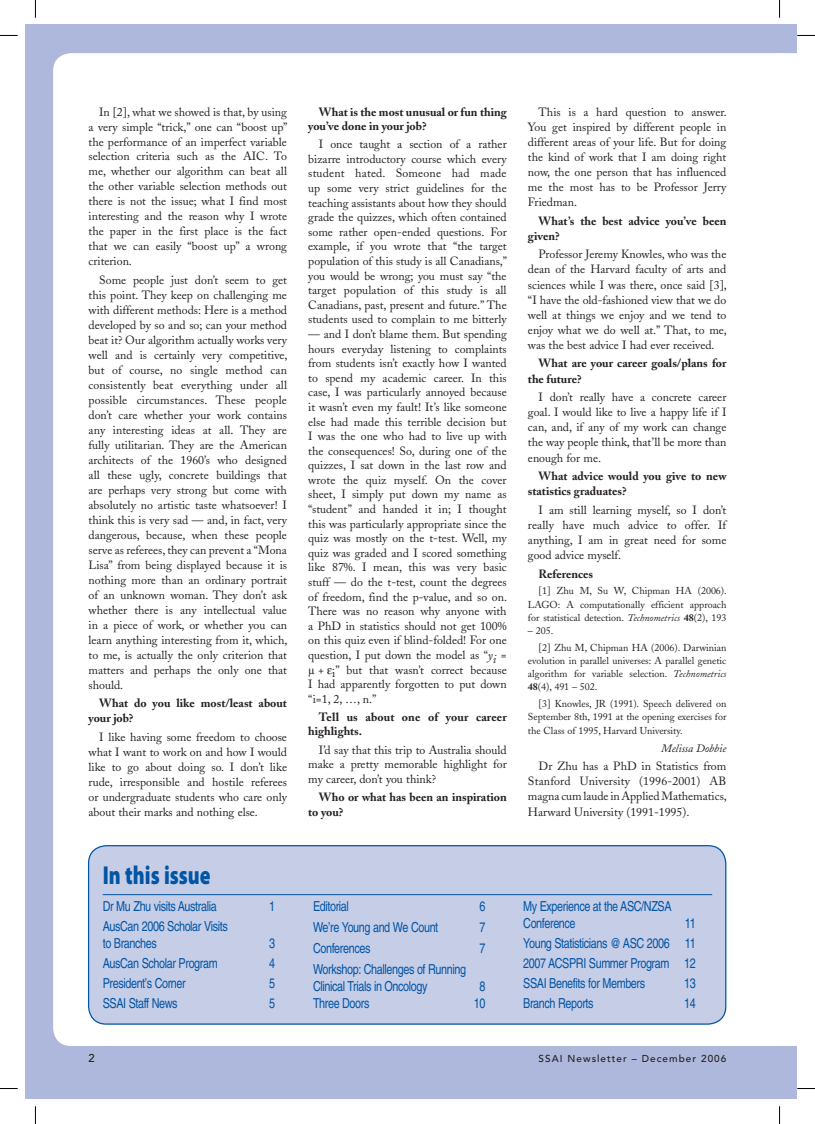
<style>
.page{position:relative;width:815px;height:1124px;background:#fff}
.page>*{position:absolute;margin:0;border:0;box-sizing:border-box;transform-origin:0 0}
.t1{font:900 26px "Myriad Pro";color:#0155a5;scale:.77 1}
.t2{font:condensed 13.75px/20.1px "Helvetica";letter-spacing:-.03em;color:#0155a5;scale:.96 1}
.t3{font:11.88px/15px "Adobe Caslon";color:#231f20;text-align:justify}
.t4{font:700 11.88px/14.6px "Adobe Caslon";color:#231f20}
.t5{font:italic 11.25px "Adobe Caslon";color:#231f20}
.t6{font:500 11.25px "Avenir";color:#231f20}
.t7{font:10px/13.2px "Adobe Caslon";color:#231f20;text-align:justify}
.t8{font:500 10px "Avenir";letter-spacing:.1em;color:#231f20}
.s1{font-style:italic}
.s2{font-family:"Times New Roman"}
.s3{font-weight:700}
</style>
<div class="page">
<div style="left:25px;top:25px;width:755px;height:1073px;background:#adb8dc"></div>
<div style="left:53px;top:53px;width:709px;height:992px;background:#fff"></div>
<div style="left:780px;top:25px;width:17px;height:1073px;background:#adb8dc"></div>
<div style="left:762px;top:53px;width:35px;height:992px;background:#fff"></div>
<div style="left:89px;top:845px;width:637px;height:178px;background:#c6cde7;border-radius:18px"></div>
<div style="left:88px;top:844px;width:638px;height:180px;border:1px solid #0155a5;border-radius:18px"></div>
<hr style="left:103px;top:894px;width:609px;height:1px;background:#0155a5">
<svg style="left:0;top:35px;width:18px;height:1px"></svg>
<svg style="left:797px;top:35px;width:18px;height:1px"></svg>
<svg style="left:0;top:1088px;width:18px;height:1px"></svg>
<svg style="left:797px;top:1088px;width:18px;height:1px"></svg>
<svg style="left:35px;top:0;width:1px;height:18px"></svg>
<svg style="left:35px;top:1106px;width:1px;height:17px"></svg>
<svg style="left:779px;top:0;width:1px;height:18px"></svg>
<svg style="left:779px;top:1106px;width:1px;height:17px"></svg>
<svg style="left:327px;top:667px;width:5px;height:7px"></svg>
<p class="t3" style="left:89px;top:105px;width:200px;text-indent:11px">In [2], what we showed is that, by using a very simple “trick,” one can “boost up” the performance of an imperfect variable selection criteria such as the AIC. To me, whether our algorithm can beat all the other variable selection methods out there is not the issue; what I find most interesting and the reason why I wrote the paper in the first place is the fact that we can easily “boost up” a wrong criterion.</p>
<p class="t3" style="left:89px;top:274px;width:200px;text-indent:11px">Some people just don’t seem to get this point. They keep on challenging me with different methods: Here is a method developed by so and so; can your method beat it? Our algorithm actually works very well and is certainly very competitive, but of course, no single method can consistently beat everything under all possible circumstances. These people don’t care whether your work contains any interesting ideas at all. They are fully utilitarian. They are the American architects of the 1960’s who designed all these ugly, concrete buildings that are perhaps very strong but come with absolutely no artistic taste whatsoever! I think this is very sad — and, in fact, very dangerous, because, when these people serve as referees, they can prevent a “Mona Lisa” from being displayed because it is nothing more than an ordinary portrait of an unknown woman. They don’t ask whether there is any intellectual value in a piece of work, or whether you can learn anything interesting from it, which, to me, is actually the only criterion that matters and perhaps the only one that should.</p>
<p class="t4" style="left:89px;top:697px;width:200px;line-height:15px;text-indent:11px">What do you like most/least about your job?</p>
<p class="t3" style="left:89px;top:730px;width:200px;text-indent:11px">I like having some freedom to choose what I want to work on and how I would like to go about doing so. I don’t like rude, irresponsible and hostile referees or undergraduate students who care only about their marks and nothing else.</p>
<h1 class="t1" style="left:103px;top:865px;width:142px">In this issue</h1>
<p class="t2" style="left:103px;top:897px;width:120px">Dr Mu Zhu visits Australia</p>
<p class="t2" style="left:269px;top:897px;width:8px">1</p>
<p class="t2" style="left:103px;top:919px;width:132px;line-height:16.5px">AusCan 2006 Scholar Visits to Branches</p>
<p class="t2" style="left:269px;top:934px;width:8px">3</p>
<p class="t2" style="left:103px;top:954px;width:121px">AusCan Scholar Program</p>
<p class="t2" style="left:269px;top:954px;width:8px">4</p>
<p class="t2" style="left:103px;top:974px;width:88px">President’s Corner</p>
<p class="t2" style="left:269px;top:974px;width:8px">5</p>
<p class="t2" style="left:103px;top:994px;width:80px">SSAI Staff News</p>
<p class="t2" style="left:269px;top:994px;width:8px">5</p>
<p class="t4" style="left:308px;top:106px;width:200px;text-indent:11px">What is the most unusual or fun thing you’ve done in your job?</p>
<p class="t3" style="left:308px;top:138px;width:200px;line-height:14.6px;text-indent:11px">I once taught a section of a rather bizarre introductory course which every student hated. Someone had made up some very strict guidelines for the teaching assistants about how they should grade the quizzes, which often contained some rather open-ended questions. For example, if you wrote that “the target population of this study is all Canadians,” you would be wrong; you must say “the target population of this study is all Canadians, past, present and future.” The students used to complain to me bitterly</p>
<p class="t3" style="left:308px;top:328px;width:200px;line-height:14.6px">— and I don’t blame them. But spending hours everyday listening to complaints from students isn’t exactly how I wanted to spend my academic career. In this case, I was particularly annoyed because it wasn’t even my fault! It’s like someone else had made this terrible decision but I was the one who had to live up with the consequences! So, during one of the quizzes, I sat down in the last row and wrote the quiz myself. On the cover sheet, I simply put down my name as “student” and handed it in; I thought this was particularly appropriate since the quiz was mostly on the t-test. Well, my quiz was graded and I scored something like 87%. I mean, this was very basic stuff — do the t-test, count the degrees of freedom, find the p-value, and so on.<br>There was no reason why anyone with a PhD in statistics should not get 100% on this quiz even if blind-folded! For one question, I put down the model as “<span class="s1">yi</span> = <span class="s2">µ</span> + i” but that wasn’t correct because I had apparently forgotten to put down “i=1, 2, …, n.”</p>
<p class="t4" style="left:308px;top:710px;width:200px;text-indent:11px">Tell us about one of your career highlights.</p>
<p class="t3" style="left:308px;top:743px;width:200px;line-height:14.6px;text-indent:11px">I’d say that this trip to Australia should make a pretty memorable highlight for my career, don’t you think?</p>
<p class="t4" style="left:308px;top:790px;width:200px;text-indent:11px">Who or what has been an inspiration to you?</p>
<p class="t3" style="left:528px;top:105px;width:200px;text-indent:11px">This is a hard question to answer.<br>You get inspired by different people in different areas of your life. But for doing the kind of work that I am doing right now, the one person that has influenced me the most has to be Professor Jerry Friedman.</p>
<p class="t4" style="left:528px;top:214px;width:200px;line-height:15.1px;text-indent:11px">What’s the best advice you’ve been given?</p>
<p class="t3" style="left:528px;top:248px;width:200px;text-indent:11px">Professor Jeremy Knowles, who was the dean of the Harvard faculty of arts and sciences while I was there, once said [3], “I have the old-fashioned view that we do well at things we enjoy and we tend to enjoy what we do well at.” That, to me, was the best advice I had ever received.</p>
<p class="t4" style="left:528px;top:357px;width:200px;line-height:15.1px;text-indent:11px">What are your career goals/plans for the future?</p>
<p class="t3" style="left:528px;top:391px;width:200px;text-indent:11px">I don’t really have a concrete career goal. I would like to live a happy life if I can, and, if any of my work can change the way people think, that’ll be more than enough for me.</p>
<p class="t4" style="left:528px;top:470px;width:200px;line-height:15.1px;text-indent:11px">What advice would you give to new statistics graduates?</p>
<p class="t3" style="left:528px;top:503px;width:200px;text-indent:11px">I am still learning myself, so I don’t really have much advice to offer. If anything, I am in great need for some good advice myself.</p>
<p class="t4" style="left:539px;top:567px;width:56px">References</p>
<p class="t7" style="left:528px;top:585px;width:200px;text-indent:11px">[1] Zhu M, Su W, Chipman HA (2006).<br>LAGO: A computationally efficient approach for statistical detection. <span class="s1">Technometrics</span> <span class="s3">48</span>(2), 193</p>
<p class="t7" style="left:539px;top:623px;width:189px;line-height:16.8px;text-indent:-11px">– 205.<br>[2] Zhu M, Chipman HA (2006). Darwinian</p>
<p class="t7" style="left:528px;top:655px;width:200px">evolution in parallel universes: A parallel genetic algorithm for variable selection. <span class="s1">Technometrics </span><span class="s3">48</span>(4), 491 – 502.</p>
<p class="t7" style="left:528px;top:698px;width:200px;text-indent:11px">[3] Knowles, JR (1991). Speech delivered on September 8th, 1991 at the opening exercises for the Class of 1995, Harvard University.</p>
<p class="t5" style="left:661px;top:743px;width:67px">Melissa Dobbie</p>
<p class="t3" style="left:528px;top:760px;width:200px;text-indent:11px">Dr Zhu has a PhD in Statistics from Stanford University (1996-2001) AB magna cum laude in Applied Mathematics, Harward University (1991-1995).</p>
<p class="t2" style="left:313px;top:897px;width:39px">Editorial</p>
<p class="t2" style="left:479px;top:897px;width:8px">6</p>
<p class="t2" style="left:313px;top:918px;width:132px">We’re Young and We Count</p>
<p class="t2" style="left:479px;top:918px;width:8px">7</p>
<p class="t2" style="left:313px;top:939px;width:61px">Conferences</p>
<p class="t2" style="left:479px;top:939px;width:8px">7</p>
<p class="t2" style="left:313px;top:961px;width:161px;line-height:17.2px">Workshop: Challenges of Running<br>Clinical Trials in Oncology</p>
<p class="t2" style="left:479px;top:977px;width:8px">8</p>
<p class="t2" style="left:523px;top:899px;width:156px;line-height:16.5px">My Experience at the ASC/NZSA<br>Conference</p>
<p class="t2" style="left:523px;top:914px;width:181px;text-align:justify;text-indent:162px">11<br>Young Statisticians @ ASC 2006 11<br>2007 ACSPRI Summer Program 12<br>SSAI Benefits for Members</p>
<p class="t2" style="left:684px;top:974px;width:14px">13</p>
<p class="t2" style="left:313px;top:994px;width:60px">Three Doors</p>
<p class="t2" style="left:474px;top:994px;width:14px">10</p>
<p class="t2" style="left:523px;top:994px;width:75px">Branch Reports</p>
<p class="t2" style="left:684px;top:994px;width:14px">14</p>
<p class="t6" style="left:89px;top:1052px;width:8px">2</p>
<p class="t8" style="left:539px;top:1053px;width:189px">SSAI Newsletter – December 2006</p>
</div>
